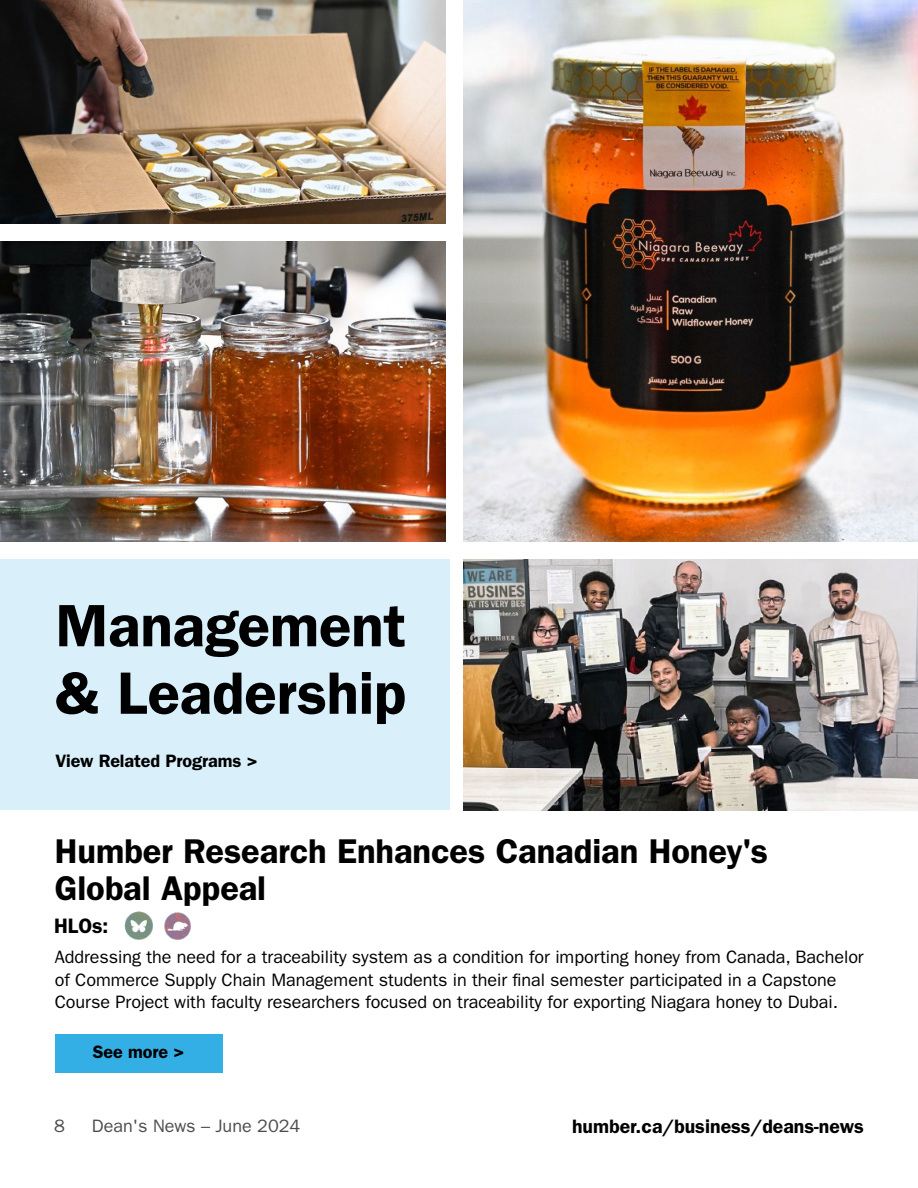
<style>
.page{position:relative;width:918px;height:1188px;background:#fff}
.page>*{position:absolute;margin:0;border:0;box-sizing:border-box;transform-origin:0 0}
.t1{font:600 60px/67.5px "ITC Franklin Gothic Std";letter-spacing:-.005em;color:#000}
.t2{font:600 34.5px/37.5px "ITC Franklin Gothic Std";letter-spacing:-.005em;color:#000}
.t3{font:600 21px "ITC Franklin Gothic Std";color:#000}
.t4{font:600 19.5px "ITC Franklin Gothic Std";color:#000}
.t5{font:18px/22.5px "ITC Franklin Gothic Std";letter-spacing:-.005em;color:#000}
.t6{font:600 18px "ITC Franklin Gothic Std";letter-spacing:-.005em;color:#000}
.t7{font:18px "ITC Franklin Gothic Std";color:#4d4d4f}
</style>
<div class="page">
<img style="left:464px;top:560px;width:454px;height:250px">
<img style="left:464px;top:0;width:454px;height:542px">
<img style="left:0;top:242px;width:446px;height:300px">
<img style="left:0;top:0;width:446px;height:224px">
<div style="left:1px;top:560px;width:449px;height:250px;background:#d9f0fa"></div>
<div style="left:55px;top:1034px;width:167px;height:38px;background:#33afe6"></div>
<img style="left:124px;top:912px;width:29px;height:28px">
<img style="left:164px;top:912px;width:27px;height:28px">
<h1 class="t1" style="left:56px;top:592px;width:352px">Management &amp; Leadership</h1>
<p class="t6" style="left:56px;top:750px;width:204px">View Related Programs &gt;</p>
<h2 class="t2" style="left:55px;top:832px;width:715px">Humber Research Enhances Canadian Honey's<br>Global Appeal</h2>
<p class="t3" style="left:54px;top:914px;width:56px">HLOs:</p>
<p class="t5" style="left:55px;top:946px;width:810px">Addressing the need for a traceability system as a condition for importing honey from Canada, Bachelor of Commerce Supply Chain Management students in their final semester participated in a Capstone<br>Course Project with faculty researchers focused on traceability for exporting Niagara honey to Dubai.</p>
<p class="t6" style="left:93px;top:1041px;width:93px">See more &gt;</p>
<p class="t7" style="left:54px;top:1115px;width:12px">8</p>
<p class="t7" style="left:92px;top:1115px;width:210px">Dean's News – June 2024</p>
<p class="t4" style="left:572px;top:1115px;width:293px">humber.ca/business/deans-news</p>
</div>
